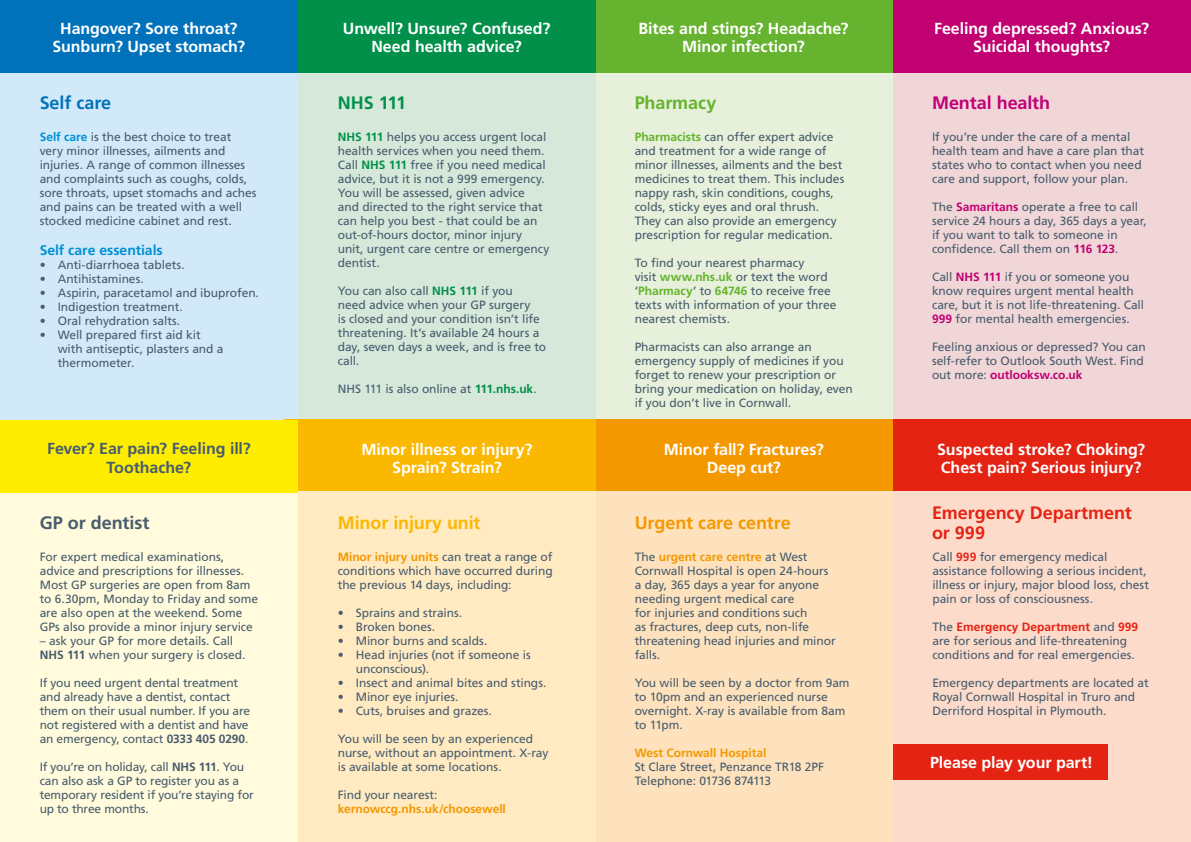
<style>
.page{position:relative;width:1191px;height:842px;background:#fff}
.page>*{position:absolute;margin:0;border:0;box-sizing:border-box;transform-origin:0 0}
.t1{font:700 18px/20px "Frutiger LT Std";color:#e42313}
.t2{font:700 18px "Frutiger LT Std";letter-spacing:-.005em;color:#f49800}
.t3{font:700 18px "Frutiger LT Std";letter-spacing:-.01em;color:#fbb800}
.t4{font:700 18px "Frutiger LT Std";letter-spacing:-.005em;color:#bf0078}
.t5{font:700 18px "Frutiger LT Std";letter-spacing:-.005em;color:#475c6d}
.t6{font:700 18px "Frutiger LT Std";letter-spacing:-.005em;color:#0072bb}
.t7{font:700 18px "Frutiger LT Std";letter-spacing:-.005em;color:#65b32e}
.t8{font:700 18px "Frutiger LT Std";letter-spacing:-.04em;color:#00904a}
.t9{font:700 16px/18px "Frutiger LT Std";letter-spacing:-.005em;color:#fff;text-align:center}
.t10{font:700 16px/19px "Frutiger LT Std";letter-spacing:-.005em;color:#475c6d;text-align:center}
.t11{font:700 14px "Frutiger LT Std";color:#0090d3}
.t12{font:12px/14px "Frutiger LT Std";letter-spacing:-.005em;color:#475c6d}
.t13{font:700 12px "Frutiger LT Std";letter-spacing:-.005em;color:#f49800}
.s1{font-weight:700;color:#0090d3}
.s2{font-weight:700;color:#00904a}
.s3{font-weight:700;color:#65b32e}
.s4{font-weight:700;color:#c10071}
.s5{font-weight:700}
.s6{font-weight:700;color:#f49800}
.s7{font-weight:700;color:#e42313}
</style>
<div class="page">
<div style="left:893px;top:436px;width:298px;height:406px;background:#fcdbcb"></div>
<div style="left:581px;top:72px;width:312px;height:384px;background:#e6f0da"></div>
<div style="left:284px;top:72px;width:312px;height:385px;background:#d5e8da"></div>
<div style="left:0;top:72px;width:298px;height:396px;background:#d2e9f9"></div>
<div style="left:893px;top:0;width:298px;height:421px;background:#f0d6d7"></div>
<div style="left:581px;top:0;width:312px;height:72px;background:#65b32e"></div>
<div style="left:283px;top:0;width:312px;height:72px;background:#00904a"></div>
<div style="left:0;top:0;width:298px;height:72px;background:#0072bb"></div>
<div style="left:893px;top:0;width:298px;height:72px;background:#c10071"></div>
<div style="left:893px;top:420px;width:298px;height:71px;background:#e42313"></div>
<div style="left:581px;top:456px;width:312px;height:386px;background:#fee2bd"></div>
<div style="left:581px;top:420px;width:312px;height:71px;background:#f49800"></div>
<div style="left:284px;top:458px;width:311px;height:384px;background:#ffeac2"></div>
<div style="left:0;top:458px;width:298px;height:384px;background:#fffbdc"></div>
<div style="left:284px;top:420px;width:311px;height:71px;background:#fbb800"></div>
<div style="left:0;top:420px;width:298px;height:72px;background:#ffed00"></div>
<div style="left:893px;top:744px;width:214px;height:36px;background:#e42313"></div>
<h2 class="t9" style="left:53px;top:20px;width:194px">Hangover? Sore throat?<br>Sunburn? Upset stomach?</h2>
<h2 class="t9" style="left:343px;top:20px;width:209px">Unwell? Unsure? Confused?<br>Need health advice?</h2>
<h2 class="t9" style="left:638px;top:20px;width:212px">Bites and stings? Headache?<br>Minor infection?</h2>
<h2 class="t9" style="left:934px;top:20px;width:217px">Feeling depressed? Anxious?<br>Suicidal thoughts?</h2>
<h1 class="t6" style="left:40px;top:92px;width:73px">Self care</h1>
<h1 class="t8" style="left:338px;top:92px;width:70px">NHS 111</h1>
<h1 class="t7" style="left:634px;top:92px;width:83px">Pharmacy</h1>
<h1 class="t4" style="left:932px;top:92px;width:120px">Mental health</h1>
<p class="t12" style="left:40px;top:130px;width:218px"><span class="s1">Self care</span> is the best choice to treat very minor illnesses, ailments and injuries. A range of common illnesses and complaints such as coughs, colds, sore throats, upset stomachs and aches and pains can be treated with a well stocked medicine cabinet and rest.</p>
<p class="t11" style="left:40px;top:242px;width:125px">Self care essentials</p>
<p class="t12" style="left:40px;top:258px;width:146px">• Anti-diarrhoea tablets.</p>
<p class="t12" style="left:40px;top:272px;width:106px">• Antihistamines.</p>
<p class="t12" style="left:40px;top:286px;width:221px">• Aspirin, paracetamol and ibuprofen.</p>
<p class="t12" style="left:40px;top:300px;width:145px">• Indigestion treatment.</p>
<p class="t12" style="left:40px;top:314px;width:142px">• Oral rehydration salts.</p>
<p class="t12" style="left:58px;top:328px;width:167px;text-indent:-18px">• Well prepared first aid kit with antiseptic, plasters and a thermometer.</p>
<p class="t12" style="left:338px;top:130px;width:213px"><span class="s2">NHS 111</span> helps you access urgent local health services when you need them.<br>Call <span class="s2">NHS 111</span> free if you need medical advice, but it is not a 999 emergency.<br>You will be assessed, given advice<br>and directed to the right service that can help you best - that could be an out-of-hours doctor, minor injury unit, urgent care centre or emergency dentist.</p>
<p class="t12" style="left:338px;top:284px;width:210px">You can also call <span class="s2">NHS 111</span> if you<br>need advice when your GP surgery<br>is closed and your condition isn’t life threatening. It’s available 24 hours a day, seven days a week, and is free to call.</p>
<p class="t12" style="left:338px;top:382px;width:200px">NHS 111 is also online at <span class="s2">111.nhs.uk</span>.</p>
<p class="t12" style="left:634px;top:130px;width:211px"><span class="s3">Pharmacists</span> can offer expert advice and treatment for a wide range of minor illnesses, ailments and the best medicines to treat them. This includes nappy rash, skin conditions, coughs, colds, sticky eyes and oral thrush.<br>They can also provide an emergency prescription for regular medication.</p>
<p class="t12" style="left:634px;top:256px;width:203px">To find your nearest pharmacy<br>visit <span class="s3">www.nhs.uk</span> or text the word ‘<span class="s3">Pharmacy</span>’ to <span class="s3">64746</span> to receive free texts with information of your three nearest chemists.</p>
<p class="t12" style="left:634px;top:340px;width:219px">Pharmacists can also arrange an emergency supply of medicines if you forget to renew your prescription or bring your medication on holiday, even if you don’t live in Cornwall.</p>
<p class="t12" style="left:932px;top:130px;width:213px">If you’re under the care of a mental health team and have a care plan that states who to contact when you need care and support, follow your plan.</p>
<p class="t12" style="left:932px;top:200px;width:216px">The <span class="s4">Samaritans</span> operate a free to call service 24 hours a day, 365 days a year, if you want to talk to someone in confidence. Call them on <span class="s4">116 123</span>.</p>
<p class="t12" style="left:932px;top:270px;width:213px">Call <span class="s4">NHS 111</span> if you or someone you know requires urgent mental health care, but it is not life-threatening. Call <span class="s4">999</span> for mental health emergencies.</p>
<p class="t12" style="left:932px;top:340px;width:215px">Feeling anxious or depressed? You can self-refer to Outlook South West. Find out more: <span class="s4">outlooksw.co.uk</span></p>
<h2 class="t10" style="left:47px;top:439px;width:205px">Fever? Ear pain? Feeling ill?<br>Toothache?</h2>
<h1 class="t5" style="left:40px;top:512px;width:111px">GP or dentist</h1>
<h2 class="t9" style="left:664px;top:440px;width:161px">Minor fall? Fractures?<br>Deep cut?</h2>
<h2 class="t9" style="left:361px;top:440px;width:172px">Minor illness or injury?<br>Sprain? Strain?</h2>
<h2 class="t9" style="left:937px;top:440px;width:209px;text-align:left">Suspected stroke? Choking?<br>Chest pain? Serious injury?</h2>
<h1 class="t3" style="left:338px;top:512px;width:144px">Minor injury unit</h1>
<h1 class="t1" style="left:932px;top:503px;width:201px">Emergency Department or 999</h1>
<h1 class="t2" style="left:634px;top:512px;width:158px">Urgent care centre</h1>
<p class="t12" style="left:40px;top:550px;width:220px">For expert medical examinations, advice and prescriptions for illnesses.<br>Most GP surgeries are open from 8am to 6.30pm, Monday to Friday and some are also open at the weekend. Some GPs also provide a minor injury service</p>
<p class="t12" style="left:40px;top:634px;width:207px">– ask your GP for more details. Call<br><span class="s5">NHS 111</span> when your surgery is closed.</p>
<p class="t12" style="left:40px;top:676px;width:212px">If you need urgent dental treatment and already have a dentist, contact them on their usual number. If you are not registered with a dentist and have an emergency, contact <span class="s5">0333 405 0290</span>.</p>
<p class="t12" style="left:40px;top:760px;width:216px">If you’re on holiday, call <span class="s5">NHS 111</span>. You can also ask a GP to register you as a temporary resident if you’re staying for up to three months.</p>
<p class="t12" style="left:338px;top:550px;width:216px;text-align:justify"><span class="s6">Minor injury units</span> can treat a range of conditions which have occurred during the previous 14 days, including:</p>
<p class="t12" style="left:338px;top:606px;width:126px">• Sprains and strains.</p>
<p class="t12" style="left:338px;top:620px;width:99px">• Broken bones.</p>
<p class="t12" style="left:338px;top:634px;width:151px">• Minor burns and scalds.</p>
<p class="t12" style="left:356px;top:648px;width:177px;text-indent:-18px">• Head injuries (not if someone is unconscious).</p>
<p class="t12" style="left:338px;top:676px;width:210px">• Insect and animal bites and stings.</p>
<p class="t12" style="left:338px;top:690px;width:122px">• Minor eye injuries.</p>
<p class="t12" style="left:338px;top:704px;width:156px">• Cuts, bruises and grazes.</p>
<p class="t12" style="left:338px;top:732px;width:212px">You will be seen by an experienced nurse, without an appointment. X-ray is available at some locations.</p>
<p class="t12" style="left:338px;top:788px;width:101px">Find your nearest:</p>
<p class="t13" style="left:338px;top:802px;width:170px">kernowccg.nhs.uk/choosewell</p>
<p class="t12" style="left:634px;top:550px;width:202px">The <span class="s6">urgent care centre</span> at West<br>Cornwall Hospital is open 24-hours a day, 365 days a year for anyone needing urgent medical care<br>for injuries and conditions such<br>as fractures, deep cuts, non-life threatening head injuries and minor falls.</p>
<p class="t12" style="left:634px;top:676px;width:216px">You will be seen by a doctor from 9am to 10pm and an experienced nurse overnight. X-ray is available from 8am to 11pm.</p>
<p class="t13" style="left:634px;top:746px;width:133px">West Cornwall Hospital</p>
<p class="t12" style="left:634px;top:760px;width:191px">St Clare Street, Penzance TR18 2PF<br>Telephone: 01736 874113</p>
<p class="t12" style="left:932px;top:550px;width:218px">Call <span class="s7">999</span> for emergency medical assistance following a serious incident, illness or injury, major blood loss, chest pain or loss of consciousness.</p>
<p class="t12" style="left:932px;top:620px;width:207px">The <span class="s7">Emergency Department</span> and <span class="s7">999 </span>are for serious and life-threatening conditions and for real emergencies.</p>
<p class="t12" style="left:932px;top:676px;width:218px">Emergency departments are located at<br>Royal Cornwall Hospital in Truro and<br>Derriford Hospital in Plymouth.</p>
<h2 class="t9" style="left:930px;top:754px;width:164px">Please play your part!</h2>
</div>
